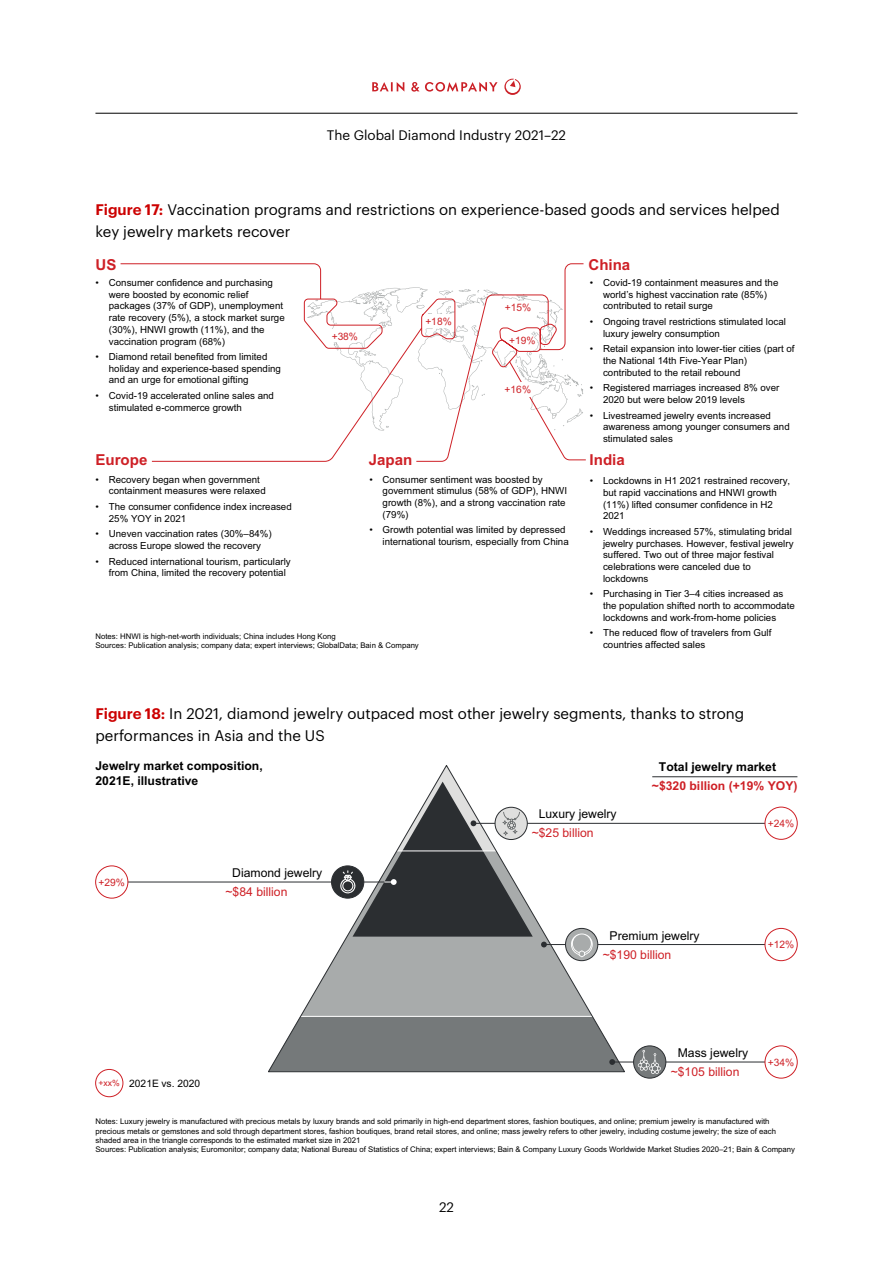
<style>
.page{position:relative;width:893px;height:1263px;background:#fff}
.page>*{position:absolute;margin:0;border:0;box-sizing:border-box;transform-origin:0 0}
.t1{font:700 15.15px "Arial";color:#ce2026}
.t2{font:15px/22.5px "Graphik";color:#000}
.t3{font:13.5px "Graphik";color:#000}
.t4{font:700 12.15px/14.5px "Arial";color:#000}
.t5{font:12.15px "Arial";color:#000}
.t6{font:12.15px "Arial";color:#ce2026}
.t7{font:700 12.15px "Arial";color:#ce2026}
.t8{font:10.2px "Arial";color:#ce2026}
.t9{font:10.2px "Arial";color:#000}
.t10{font:9.75px/11.7px "Arial";color:#000}
.t11{font:8.7px "Arial";color:#ce2026}
.t12{font:7.8px/9.3px "Arial";color:#000}
.s1{font-weight:600;color:#c00}
</style>
<div class="page">
<hr style="left:95px;top:113px;width:702px;height:1px;background:#000">
<svg style="left:372px;top:82px;width:32px;height:10px"></svg>
<svg style="left:411px;top:82px;width:8px;height:10px"></svg>
<svg style="left:425px;top:82px;width:73px;height:10px"></svg>
<svg style="left:504px;top:79px;width:17px;height:16px"></svg>
<svg style="left:120px;top:263px;width:184px;height:199px"></svg>
<svg style="left:304px;top:263px;width:282px;height:199px"></svg>
<div style="left:502px;top:382px;width:30px;height:14px;background:#fff"></div>
<hr style="left:652px;top:776px;width:145px;height:1px;background:#2b2e31">
<hr style="left:115px;top:882px;width:269px;height:1px;background:#2b2e31">
<hr style="left:474px;top:823px;width:304px;height:1px;background:#2b2e31">
<hr style="left:544px;top:944px;width:234px;height:1px;background:#2b2e31">
<hr style="left:612px;top:1062px;width:166px;height:1px;background:#2b2e31">
<svg style="left:634px;top:1046px;width:32px;height:32px"></svg>
<div style="left:633px;top:1046px;width:33px;height:32px;border:1px solid #2b2e31;border-radius:50%"></div>
<svg style="left:638px;top:1050px;width:23px;height:24px"></svg>
<div style="left:765px;top:807px;width:32px;height:32px;background:#fff;border-radius:50%"></div>
<div style="left:765px;top:807px;width:32px;height:32px;border:1px solid #ce2026;border-radius:50%"></div>
<div style="left:96px;top:866px;width:32px;height:32px;background:#fff;border-radius:50%"></div>
<div style="left:95px;top:866px;width:33px;height:32px;border:1px solid #ce2026;border-radius:50%"></div>
<div style="left:95px;top:1069px;width:28px;height:28px;border:1px solid #ce2026;border-radius:50%"></div>
<div style="left:765px;top:928px;width:32px;height:33px;background:#fff;border-radius:50%"></div>
<div style="left:765px;top:928px;width:32px;height:33px;border:1px solid #ce2026;border-radius:50%"></div>
<div style="left:765px;top:1046px;width:32px;height:32px;background:#fff;border-radius:50%"></div>
<div style="left:765px;top:1046px;width:32px;height:32px;border:1px solid #ce2026;border-radius:50%"></div>
<svg style="left:268px;top:765px;width:357px;height:307px"></svg>
<h3 class="t3" style="left:327px;top:125px;width:241px">The Global Diamond Industry 2021–22</h3>
<h2 class="t2" style="left:95px;top:197px;width:686px"><span class="s1">Figure 17:</span> Vaccination programs and restrictions on experience-based goods and services helped key jewelry markets recover</h2>
<h1 class="t1" style="left:95px;top:253px;width:22px">US</h1>
<h1 class="t1" style="left:588px;top:253px;width:43px">China</h1>
<p class="t10" style="left:109px;top:277px;width:177px;text-indent:-13px">• Consumer confidence and purchasing were boosted by economic relief packages (37% of GDP), unemployment rate recovery (5%), a stock market surge (30%), HNWI growth (11%), and the vaccination program (68%)</p>
<p class="t10" style="left:109px;top:351px;width:174px;text-indent:-13px">• Diamond retail benefited from limited holiday and experience-based spending and an urge for emotional gifting</p>
<p class="t10" style="left:109px;top:390px;width:167px;text-indent:-13px">• Covid-19 accelerated online sales and stimulated e-commerce growth</p>
<p class="t8" style="left:332px;top:329px;width:28px">+38%</p>
<p class="t8" style="left:425px;top:314px;width:28px">+18%</p>
<p class="t8" style="left:505px;top:301px;width:28px">+15%</p>
<p class="t8" style="left:509px;top:333px;width:28px">+19%</p>
<p class="t8" style="left:505px;top:382px;width:28px">+16%</p>
<p class="t10" style="left:603px;top:277px;width:177px;text-indent:-13px">• Covid-19 containment measures and the world’s highest vaccination rate (85%) contributed to retail surge</p>
<p class="t10" style="left:603px;top:316px;width:184px;text-indent:-13px">• Ongoing travel restrictions stimulated local luxury jewelry consumption</p>
<p class="t10" style="left:603px;top:343px;width:193px;text-indent:-13px">• Retail expansion into lower-tier cities (part of the National 14th Five-Year Plan) contributed to the retail rebound</p>
<p class="t10" style="left:603px;top:382px;width:178px;text-indent:-13px">• Registered marriages increased 8% over<br>2020 but were below 2019 levels</p>
<p class="t10" style="left:603px;top:409px;width:188px;text-indent:-13px">• Livestreamed jewelry events increased awareness among younger consumers and stimulated sales</p>
<h1 class="t1" style="left:95px;top:449px;width:53px">Europe</h1>
<h1 class="t1" style="left:369px;top:449px;width:45px">Japan</h1>
<h1 class="t1" style="left:590px;top:449px;width:37px">India</h1>
<p class="t10" style="left:109px;top:473px;width:158px;text-indent:-13px">• Recovery began when government containment measures were relaxed</p>
<p class="t10" style="left:109px;top:501px;width:184px;text-indent:-13px">• The consumer confidence index increased<br>25% YOY in 2021</p>
<p class="t10" style="left:96px;top:528px;width:178px;text-align:center">• Uneven vaccination rates (30%–84%) across Europe slowed the recovery</p>
<p class="t10" style="left:109px;top:555px;width:183px;text-indent:-13px">• Reduced international tourism, particularly from China, limited the recovery potential</p>
<p class="t10" style="left:383px;top:473px;width:186px;text-indent:-13px">• Consumer sentiment was boosted by government stimulus (58% of GDP), HNWI growth (8%), and a strong vaccination rate (79%)</p>
<p class="t10" style="left:383px;top:524px;width:188px;text-indent:-13px">• Growth potential was limited by depressed international tourism, especially from China</p>
<p class="t12" style="left:95px;top:632px;width:325px">Notes: HNWI is high-net-worth individuals; China includes Hong Kong<br>Sources: Publication analysis; company data; expert interviews; GlobalData; Bain &amp; Company</p>
<p class="t10" style="left:603px;top:475px;width:189px;text-indent:-13px">• Lockdowns in H1 2021 restrained recovery, but rapid vaccinations and HNWI growth (11%) lifted consumer confidence in H2<br>2021</p>
<p class="t10" style="left:603px;top:525px;width:192px;text-indent:-13px">• Weddings increased 57%, stimulating bridal jewelry purchases. However, festival jewelry suffered. Two out of three major festival celebrations were canceled due to lockdowns</p>
<p class="t10" style="left:603px;top:588px;width:193px;text-indent:-13px">• Purchasing in Tier 3–4 cities increased as the population shifted north to accommodate lockdowns and work-from-home policies</p>
<p class="t10" style="left:603px;top:627px;width:170px;text-indent:-13px">• The reduced flow of travelers from Gulf countries affected sales</p>
<h2 class="t2" style="left:95px;top:701px;width:650px"><span class="s1">Figure 18:</span> In 2021, diamond jewelry outpaced most other jewelry segments, thanks to strong performances in Asia and the US</h2>
<p class="t4" style="left:95px;top:759px;width:169px">Jewelry market composition,<br>2021E, illustrative</p>
<p class="t8" style="left:99px;top:875px;width:28px">+29%</p>
<p class="t5" style="left:232px;top:864px;width:92px">Diamond jewelry</p>
<p class="t6" style="left:225px;top:883px;width:63px">~$84 billion</p>
<p class="t11" style="left:99px;top:1077px;width:23px">+xx%</p>
<p class="t9" style="left:129px;top:1076px;width:72px">2021E vs. 2020</p>
<p class="t4" style="left:659px;top:760px;width:119px">Total jewelry market</p>
<p class="t5" style="left:539px;top:806px;width:79px">Luxury jewelry</p>
<p class="t6" style="left:532px;top:825px;width:63px">~$25 billion</p>
<p class="t7" style="left:652px;top:777px;width:147px">~$320 billion (+19% YOY)</p>
<p class="t8" style="left:768px;top:816px;width:28px">+24%</p>
<p class="t5" style="left:610px;top:927px;width:92px">Premium jewelry</p>
<p class="t6" style="left:603px;top:946px;width:70px">~$190 billion</p>
<p class="t8" style="left:768px;top:937px;width:28px">+12%</p>
<p class="t5" style="left:678px;top:1044px;width:72px">Mass jewelry</p>
<p class="t6" style="left:671px;top:1063px;width:70px">~$105 billion</p>
<p class="t8" style="left:768px;top:1055px;width:28px">+34%</p>
<p class="t12" style="left:95px;top:1117px;width:701px">Notes: Luxury jewelry is manufactured with precious metals by luxury brands and sold primarily in high-end department stores, fashion boutiques, and online; premium jewelry is manufactured with precious metals or gemstones and sold through department stores, fashion boutiques, brand retail stores, and online; mass jewelry refers to other jewelry, including costume jewelry; the size of each shaded area in the triangle corresponds to the estimated market size in 2021<br>Sources: Publication analysis; Euromonitor; company data; National Bureau of Statistics of China; expert interviews; Bain &amp; Company Luxury Goods Worldwide Market Studies 2020–21; Bain &amp; Company</p>
<h3 class="t3" style="left:439px;top:1197px;width:16px">22</h3>
</div>
